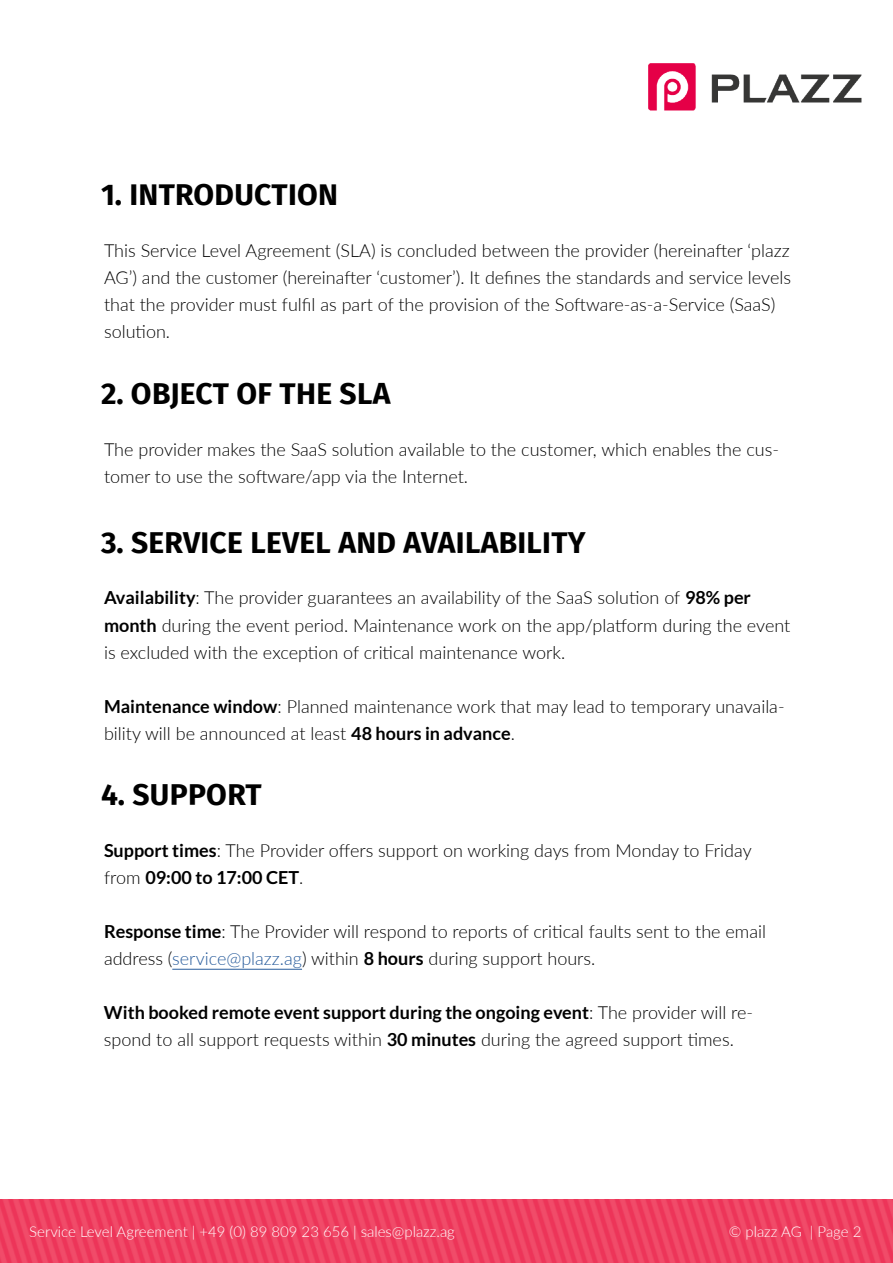
<style>
.page{position:relative;width:893px;height:1263px;background:#fff}
.page>*{position:absolute;margin:0;border:0;box-sizing:border-box;transform-origin:0 0}
.t1{font:700 30px "Fira Sans";letter-spacing:.01em;color:#000}
.t2{font:300 18px/27px "Lato";color:#000}
.t3{font:300 15px "Lato";color:#fff}
.s1{font-weight:700}
.s2{color:#275b9b}
</style>
<div class="page">
<img style="left:0;top:1199px;width:893px;height:64px">
<img style="left:649px;top:64px;width:212px;height:47px">
<hr style="left:172px;top:969px;width:130px;height:1px;background:#275b9b">
<h1 class="t1" style="left:101px;top:169px;width:239px">1. INTRODUCTION</h1>
<p class="t2" style="left:104px;top:237px;width:688px">This Service Level Agreement (SLA) is concluded between the provider (hereinafter ‘plazz AG’) and the customer (hereinafter ‘customer’). It defines the standards and service levels that the provider must fulfil as part of the provision of the Software-as-a-Service (SaaS) solution.</p>
<h1 class="t1" style="left:101px;top:368px;width:291px">2. OBJECT OF THE SLA</h1>
<p class="t2" style="left:104px;top:435px;width:677px">The provider makes the SaaS solution available to the customer, which enables the cus&shy;tomer to use the software/app via the Internet.</p>
<h1 class="t1" style="left:101px;top:517px;width:486px">3. SERVICE LEVEL AND AVAILABILITY</h1>
<p class="t2" style="left:104px;top:584px;width:688px"><span class="s1">Availability</span>: The provider guarantees an availability of the SaaS solution of <span class="s1">98% per month</span> during the event period. Maintenance work on the app/platform during the event is excluded with the exception of critical maintenance work.</p>
<p class="t2" style="left:104px;top:692px;width:682px"><span class="s1">Maintenance window</span>: Planned maintenance work that may lead to temporary unavaila&shy;bility will be announced at least <span class="s1">48 hours in advance</span>.</p>
<h1 class="t1" style="left:101px;top:769px;width:162px">4. SUPPORT</h1>
<p class="t2" style="left:104px;top:836px;width:649px"><span class="s1">Support times</span>: The Provider offers support on working days from Monday to Friday from <span class="s1">09:00 to 17:00 CET</span>.</p>
<p class="t2" style="left:104px;top:917px;width:663px"><span class="s1">Response time</span>: The Provider will respond to reports of critical faults sent to the email address (<span class="s2">service@plazz.ag</span>) within <span class="s1">8 hours</span> during support hours.</p>
<p class="t2" style="left:104px;top:998px;width:651px"><span class="s1">With booked remote event support during the ongoing event</span>: The provider will re&shy;spond to all support requests within <span class="s1">30 minutes</span> during the agreed support times.</p>
<p class="t3" style="left:29px;top:1221px;width:427px">Service Level Agreement | +49 (0) 89 809 23 656 | sales@plazz.ag</p>
<p class="t3" style="left:729px;top:1221px;width:134px">© plazz AG | Page 2</p>
</div>
